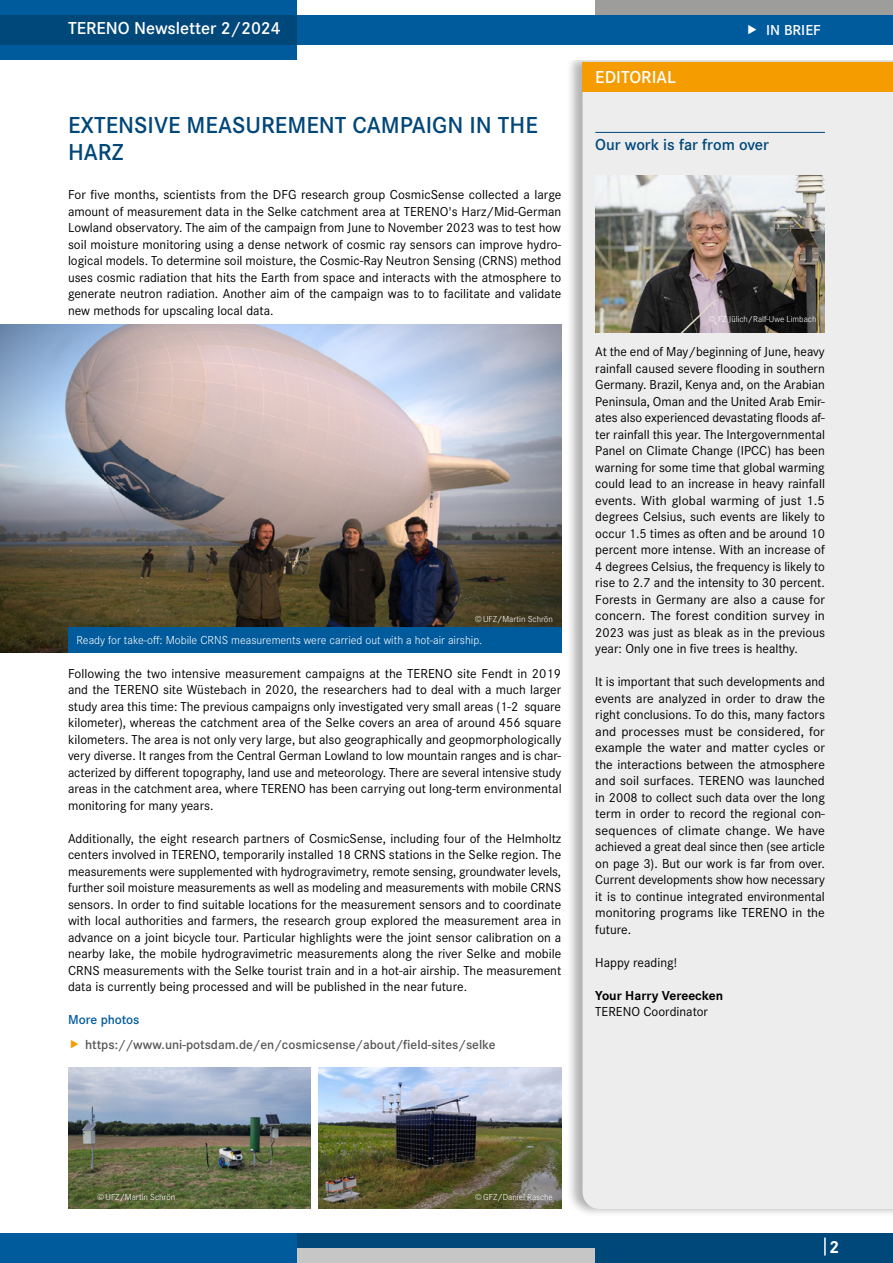
<style>
.page{position:relative;width:893px;height:1263px;background:#fff}
.page>*{position:absolute;margin:0;border:0;box-sizing:border-box;transform-origin:0 0}
.t1{font:600 24px/27px "Corporate S Pro";color:#00477a}
.t2{font:600 18px "Corporate S Pro";color:#fff}
.t3{font:700 18px "Corporate S Pro";color:#fff}
.t4{font:600 16.5px "Corporate S Pro";color:#00477a}
.t5{font:600 15px "Corporate S Pro";color:#fff}
.t6{font:13.5px/16.5px "Corporate S Pro";color:#000;text-align:justify}
.t7{font:600 13.5px "Corporate S Pro";color:#575756}
.t8{font:700 13.5px "Corporate S Pro";color:#000}
.t9{font:600 13.5px "Corporate S Pro";color:#005b9d}
.t10{font:300 12px "Corporate S Pro";color:#fff}
.t11{font:300 9px "Corporate S Pro";color:#fff}
</style>
<div class="page">
<div style="left:565px;top:54px;width:328px;height:1164px;background:#000;opacity:.3"></div>
<div style="left:583px;top:92px;width:310px;height:1117px;background:#ededed"></div>
<div style="left:583px;top:62px;width:310px;height:30px;background:#f59c00"></div>
<div style="left:0;top:0;width:298px;height:15px;background:#005b9d"></div>
<div style="left:0;top:45px;width:298px;height:15px;background:#005b9d"></div>
<div style="left:0;top:15px;width:298px;height:30px;background:#00477a"></div>
<div style="left:595px;top:0;width:298px;height:15px;background:#9d9d9c"></div>
<div style="left:298px;top:45px;width:297px;height:15px;background:#fff"></div>
<div style="left:595px;top:45px;width:298px;height:15px;background:#fff"></div>
<div style="left:298px;top:15px;width:595px;height:30px;background:#005b9d"></div>
<div style="left:0;top:1248px;width:298px;height:15px;background:#005b9d"></div>
<div style="left:0;top:1233px;width:298px;height:15px;background:#005b9d"></div>
<div style="left:298px;top:1248px;width:297px;height:15px;background:#c6c6c6"></div>
<div style="left:298px;top:1233px;width:297px;height:15px;background:#00477a"></div>
<div style="left:595px;top:1248px;width:298px;height:15px;background:#00477a"></div>
<div style="left:595px;top:1233px;width:298px;height:15px;background:#00477a"></div>
<svg style="left:824px;top:1237px;width:2px;height:18px"></svg>
<hr style="left:595px;top:132px;width:230px;height:1px;background:#00477a">
<img style="left:595px;top:176px;width:230px;height:156px">
<img style="left:0;top:324px;width:561px;height:329px">
<div style="left:68px;top:627px;width:493px;height:26px;background:#005b9d"></div>
<img style="left:68px;top:1068px;width:242px;height:140px">
<img style="left:319px;top:1068px;width:242px;height:140px">
<h2 class="t2" style="left:68px;top:15px;width:214px">TERENO Newsletter 2/2024</h2>
<p class="t5" style="left:766px;top:19px;width:56px">IN BRIEF</p>
<h1 class="t1" style="left:68px;top:110px;width:471px">EXTENSIVE MEASUREMENT CAMPAIGN IN THE<br>HARZ</h1>
<p class="t6" style="left:68px;top:186px;width:495px">For five months, scientists from the DFG research group CosmicSense collected a large amount of measurement data in the Selke catchment area at TERENO's Harz/Mid-German Lowland observatory. The aim of the campaign from June to November 2023 was to test how soil moisture monitoring using a dense network of cosmic ray sensors can improve hydro&shy;logical models. To determine soil moisture, the Cosmic-Ray Neutron Sensing (CRNS) method uses cosmic radiation that hits the Earth from space and interacts with the atmosphere to generate neutron radiation. Another aim of the campaign was to to facilitate and validate new methods for upscaling local data.</p>
<p class="t11" style="left:475px;top:613px;width:80px">© UFZ/Martin Schrön</p>
<p class="t10" style="left:77px;top:632px;width:407px">Ready for take-off: Mobile CRNS measurements were carried out with a hot-air airship.</p>
<p class="t6" style="left:68px;top:664px;width:495px">Following the two intensive measurement campaigns at the TERENO site Fendt in 2019 and the TERENO site Wüstebach in 2020, the researchers had to deal with a much larger study area this time: The previous campaigns only investigated very small areas (1-2 square kilometer), whereas the catchment area of the Selke covers an area of around 456 square kilometers. The area is not only very large, but also geographically and geopmorphologically very diverse. It ranges from the Central German Lowland to low mountain ranges and is char&shy;acterized by different topography, land use and meteorology. There are several intensive study areas in the catchment area, where TERENO has been carrying out long-term environmental monitoring for many years.</p>
<p class="t6" style="left:68px;top:829px;width:495px">Additionally, the eight research partners of CosmicSense, including four of the Helmholtz centers involved in TERENO, temporarily installed 18 CRNS stations in the Selke region. The measurements were supplemented with hydrogravimetry, remote sensing, groundwater levels, further soil moisture measurements as well as modeling and measurements with mobile CRNS sensors. In order to find suitable locations for the measurement sensors and to coordinate with local authorities and farmers, the research group explored the measurement area in advance on a joint bicycle tour. Particular highlights were the joint sensor calibration on a nearby lake, the mobile hydrogravimetric measurements along the river Selke and mobile CRNS measurements with the Selke tourist train and in a hot-air airship. The measurement data is currently being processed and will be published in the near future.</p>
<p class="t9" style="left:68px;top:1010px;width:73px">More photos</p>
<p class="t7" style="left:85px;top:1035px;width:412px">https://www.uni-potsdam.de/en/cosmicsense/about/field-sites/selke</p>
<h2 class="t2" style="left:595px;top:64px;width:82px">EDITORIAL</h2>
<p class="t4" style="left:595px;top:132px;width:175px">Our work is far from over</p>
<p class="t11" style="left:708px;top:313px;width:109px">© FZ Jülich/Ralf-Uwe Limbach</p>
<p class="t6" style="left:595px;top:342px;width:231px">At the end of May/beginning of June, heavy rainfall caused severe flooding in southern Germany. Brazil, Kenya and, on the Arabian Peninsula, Oman and the United Arab Emir&shy;ates also experienced devastating floods af&shy;ter rainfall this year. The Intergovernmental Panel on Climate Change (IPCC) has been warning for some time that global warming could lead to an increase in heavy rainfall events. With global warming of just 1.5 degrees Celsius, such events are likely to occur 1.5 times as often and be around 10 percent more intense. With an increase of 4 degrees Celsius, the frequency is likely to rise to 2.7 and the intensity to 30 percent.<br>Forests in Germany are also a cause for concern. The forest condition survey in 2023 was just as bleak as in the previous year: Only one in five trees is healthy.</p>
<p class="t6" style="left:595px;top:672px;width:231px">It is important that such developments and events are analyzed in order to draw the right conclusions. To do this, many factors and processes must be considered, for example the water and matter cycles or the interactions between the atmosphere and soil surfaces. TERENO was launched in 2008 to collect such data over the long term in order to record the regional con&shy;sequences of climate change. We have achieved a great deal since then (see article on page 3). But our work is far from over.<br>Current developments show how necessary it is to continue integrated environmental monitoring programs like TERENO in the future.</p>
<p class="t6" style="left:595px;top:953px;width:83px">Happy reading!</p>
<p class="t8" style="left:595px;top:984px;width:129px">Your Harry Vereecken</p>
<p class="t6" style="left:595px;top:1002px;width:114px">TERENO Coordinator</p>
<p class="t11" style="left:97px;top:1191px;width:80px">© UFZ/Martin Schrön</p>
<p class="t11" style="left:475px;top:1191px;width:79px">© GFZ/Daniel Rasche</p>
<h2 class="t3" style="left:829px;top:1232px;width:12px">2</h2>
</div>
